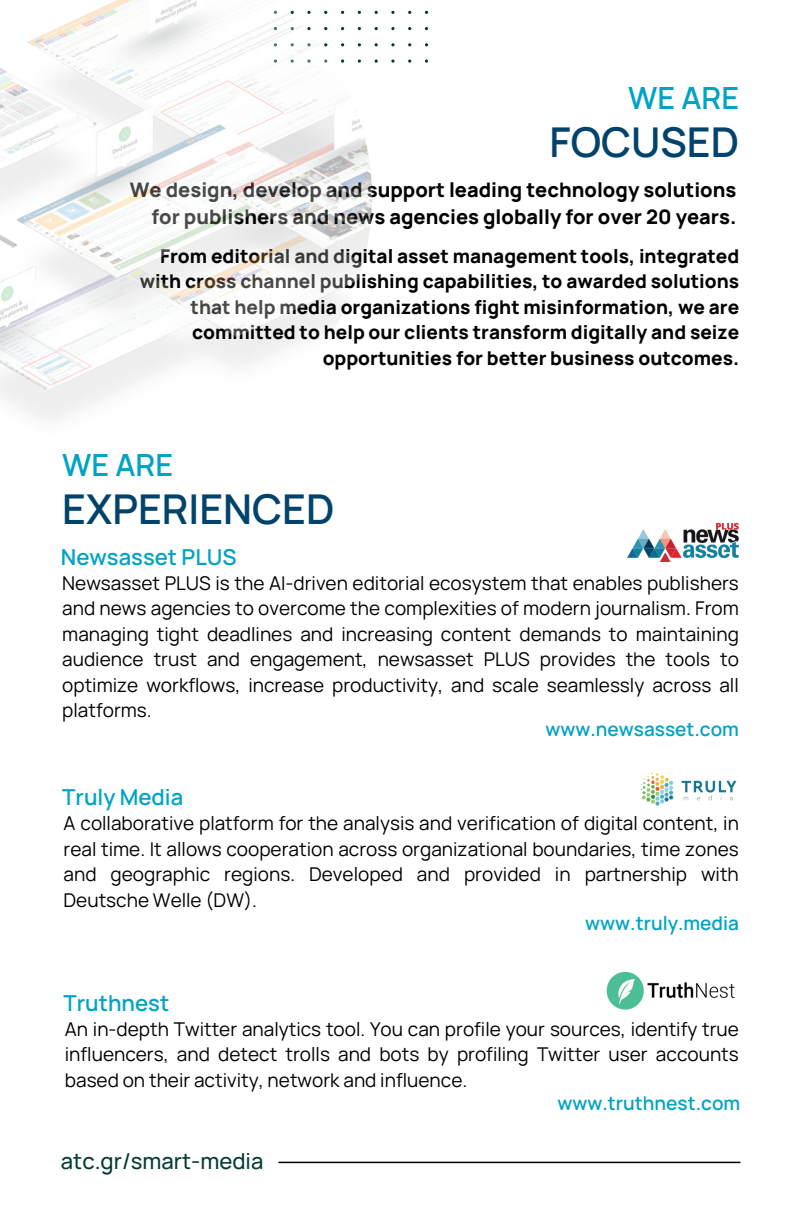
<style>
.page{position:relative;width:792px;height:1224px;background:#fff}
.page>*{position:absolute;margin:0;border:0;box-sizing:border-box;transform-origin:0 0}
.t1{font:600 41px "Manrope";color:#02436b}
.t2{font:600 30.6px "Manrope";color:#01a3c5}
.t3{font:600 22px "Manrope";color:#01a3c5}
.t4{font:500 22px "Manrope";color:#043c35}
.t5{font:800 20px/27px "Manrope";color:#000;text-align:right}
.t6{font:19px/25.6px "Manrope";color:#000;text-align:justify}
.t7{font:800 19px/25.6px "Manrope";color:#000;text-align:right}
.t8{font:600 19px "Manrope";color:#01a3c5}
</style>
<div class="page">
<hr style="left:278px;top:1162px;width:462px;height:1px;background:#000">
<svg style="left:374px;top:10px;width:54px;height:52px"></svg>
<img style="left:0;top:0;width:372px;height:419px">
<img style="left:628px;top:524px;width:111px;height:37px">
<img style="left:606px;top:971px;width:129px;height:39px">
<img style="left:640px;top:772px;width:97px;height:34px">
<p class="t2" style="left:628px;top:76px;width:112px">WE ARE</p>
<p class="t1" style="left:550px;top:113px;width:191px">FOCUSED</p>
<p class="t5" style="left:130px;top:175px;width:608px">We design, develop and support leading technology solutions for publishers and news agencies globally for over 20 years.</p>
<p class="t7" style="left:140px;top:242px;width:601px">From editorial and digital asset management tools, integrated with cross channel publishing capabilities, to awarded solutions that help media organizations fight misinformation, we are committed to help our clients transform digitally and seize opportunities for better business outcomes.</p>
<p class="t2" style="left:62px;top:444px;width:112px">WE ARE</p>
<p class="t1" style="left:62px;top:481px;width:274px">EXPERIENCED</p>
<p class="t3" style="left:61px;top:542px;width:177px">Newsasset PLUS</p>
<p class="t6" style="left:62px;top:569px;width:678px">Newsasset PLUS is the AI-driven editorial ecosystem that enables publishers and news agencies to overcome the complexities of modern journalism. From managing tight deadlines and increasing content demands to maintaining audience trust and engagement, newsasset PLUS provides the tools to optimize workflows, increase productivity, and scale seamlessly across all platforms.</p>
<p class="t8" style="left:545px;top:716px;width:195px">www.newsasset.com</p>
<p class="t3" style="left:62px;top:782px;width:123px">Truly Media</p>
<p class="t6" style="left:64px;top:810px;width:677px">A collaborative platform for the analysis and verification of digital content, in real time. It allows cooperation across organizational boundaries, time zones and geographic regions. Developed and provided in partnership with Deutsche Welle (DW).</p>
<p class="t3" style="left:64px;top:988px;width:107px">Truthnest</p>
<p class="t8" style="left:585px;top:909px;width:155px">www.truly.media</p>
<p class="t6" style="left:65px;top:1015px;width:676px">An in-depth Twitter analytics tool. You can profile your sources, identify true influencers, and detect trolls and bots by profiling Twitter user accounts based on their activity, network and influence.</p>
<p class="t4" style="left:61px;top:1145px;width:204px">atc.gr/smart-media</p>
<p class="t8" style="left:557px;top:1090px;width:184px">www.truthnest.com</p>
</div>
